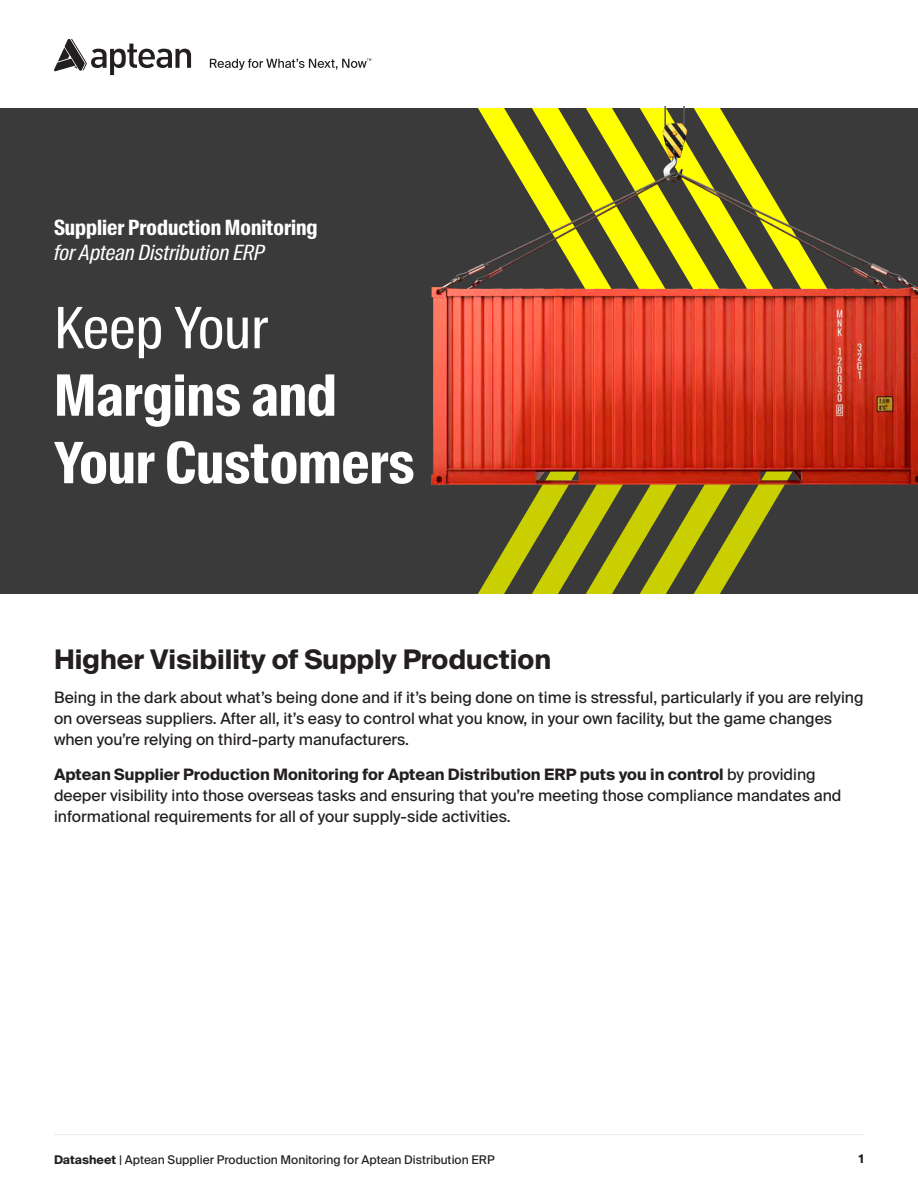
<style>
.page{position:relative;width:918px;height:1188px;background:#fff}
.page>*{position:absolute;margin:0;border:0;box-sizing:border-box;transform-origin:0 0}
.t1{font:700 57px/67.5px "Suisse Intl Cond";color:#fff}
.t2{font:57px "Suisse Intl Cond";color:#fff}
.t3{font:700 27px "Suisse Intl";color:#231f20}
.t4{font:700 21px "Suisse Intl Cond";color:#fff}
.t5{font:italic 21px "Suisse Intl Cond";color:#fff}
.t6{font:15.75px/21px "Suisse Intl";color:#231f20}
.t7{font:12px "Suisse Intl";color:#231f20}
.t8{font:700 12px "Suisse Intl";color:#231f20}
.s1{font-weight:700}
</style>
<div class="page">
<div style="left:0;top:108px;width:918px;height:486px;background:#3a3a3a"></div>
<svg style="left:54px;top:39px;width:137px;height:36px"></svg>
<svg style="left:210px;top:58px;width:161px;height:12px"></svg>
<hr style="left:54px;top:1134px;width:810px;height:1px;background:#eaeaea">
<svg style="left:478px;top:505px;width:295px;height:89px"></svg>
<img style="left:431px;top:106px;width:487px;height:399px">
<h3 class="t4" style="left:54px;top:215px;width:265px">Supplier Production Monitoring</h3>
<h3 class="t5" style="left:54px;top:241px;width:212px">for Aptean Distribution ERP</h3>
<h1 class="t2" style="left:54px;top:295px;width:215px">Keep Your</h1>
<h1 class="t1" style="left:54px;top:362px;width:362px">Margins and<br>Your Customers</h1>
<h2 class="t3" style="left:54px;top:644px;width:499px">Higher Visibility of Supply Production</h2>
<p class="t6" style="left:54px;top:687px;width:811px">Being in the dark about what’s being done and if it’s being done on time is stressful, particularly if you are relying on overseas suppliers. After all, it’s easy to control what you know, in your own facility, but the game changes when you’re relying on third-party manufacturers.</p>
<p class="t6" style="left:54px;top:764px;width:789px"><span class="s1">Aptean Supplier Production Monitoring for Aptean Distribution ERP puts you in control</span> by providing deeper visibility into those overseas tasks and ensuring that you’re meeting those compliance mandates and informational requirements for all of your supply-side activities.</p>
<p class="t7" style="left:54px;top:1153px;width:442px"><span class="s1">Datasheet</span> | Aptean Supplier Production Monitoring for Aptean Distribution ERP</p>
<p class="t8" style="left:859px;top:1152px;width:7px">1</p>
</div>
